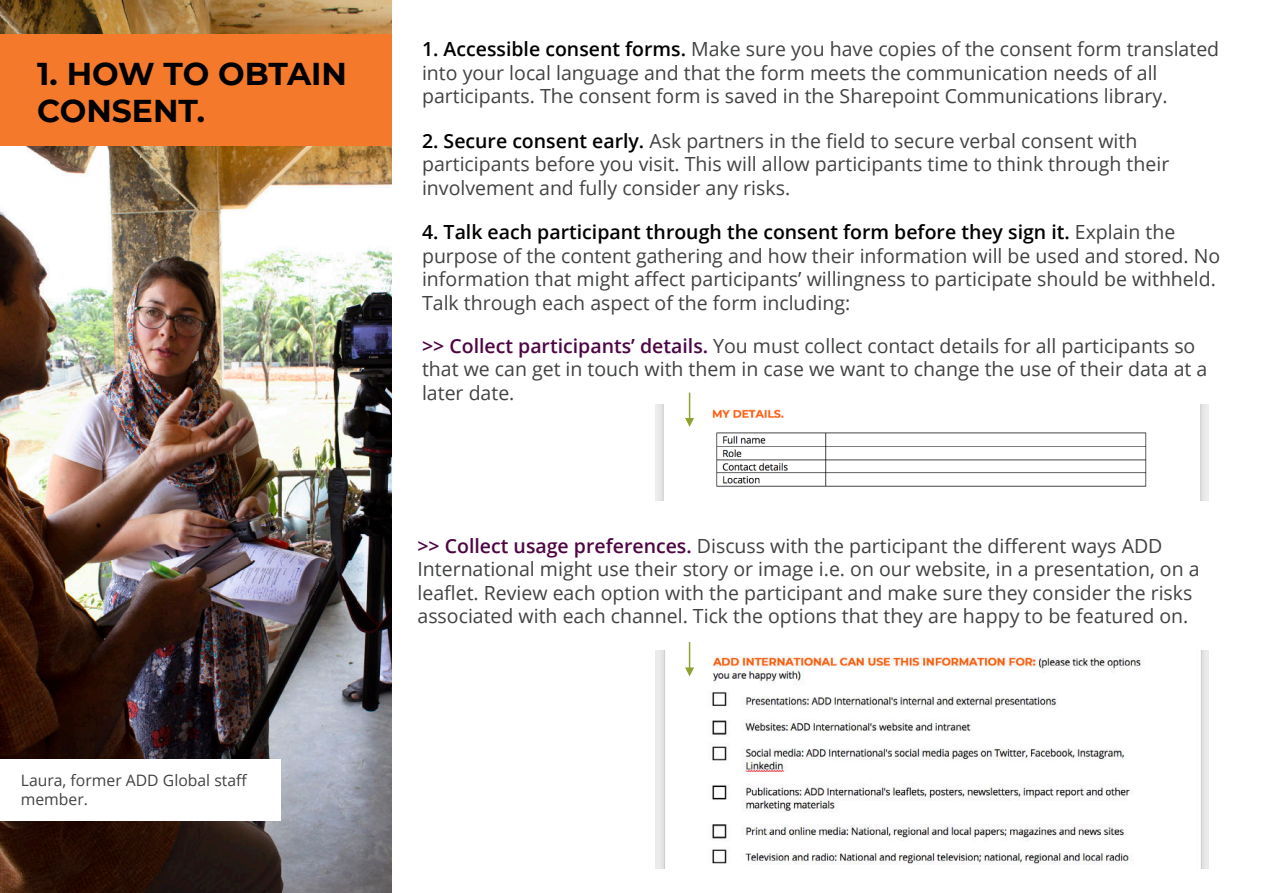
<style>
.page{position:relative;width:1263px;height:893px;background:#fff}
.page>*{position:absolute;margin:0;border:0;box-sizing:border-box;transform-origin:0 0}
.t1{font:700 31.5px/37.8px "Montserrat";color:#000}
.t2{font:19.5px/23.4px "Open Sans";color:#414243}
.t3{font:15.75px/18.9px "Open Sans";color:#414243}
.s1{font-weight:600;color:#000}
.s2{font-weight:600;color:#4e0643}
</style>
<div class="page">
<img style="left:0;top:0;width:391px;height:893px">
<div style="left:0;top:34px;width:391px;height:111px;background:#f4792a"></div>
<img style="left:655px;top:405px;width:554px;height:96px">
<img style="left:655px;top:651px;width:554px;height:217px">
<svg style="left:685px;top:642px;width:9px;height:34px"></svg>
<svg style="left:685px;top:393px;width:9px;height:34px"></svg>
<div style="left:0;top:759px;width:281px;height:62px;background:#fff"></div>
<h1 class="t1" style="left:37px;top:56px;width:311px">1. HOW TO OBTAIN<br>CONSENT.</h1>
<p class="t3" style="left:21px;top:770px;width:228px">Laura, former ADD Global staff member.</p>
<p class="t2" style="left:422px;top:40px;width:799px"><span class="s1">1. Accessible consent forms.</span> Make sure you have copies of the consent form translated into your local language and that the form meets the communication needs of all participants. The consent form is saved in the Sharepoint Communications library.</p>
<p class="t2" style="left:422px;top:129px;width:749px"><span class="s1">2. Secure consent early.</span> Ask partners in the field to secure verbal consent with participants before you visit. This will allow participants time to think through their involvement and fully consider any risks.</p>
<p class="t2" style="left:422px;top:222px;width:800px"><span class="s1">4. Talk each participant through the consent form before they sign it.</span> Explain the purpose of the content gathering and how their information will be used and stored. No information that might affect participants’ willingness to participate should be withheld.<br>Talk through each aspect of the form including:</p>
<p class="t2" style="left:422px;top:336px;width:787px"><span class="s2">&gt;&gt; Collect participants’ details.</span> You must collect contact details for all participants so that we can get in touch with them in case we want to change the use of their data at a later date.</p>
<p class="t2" style="left:417px;top:534px;width:784px"><span class="s2">&gt;&gt; Collect usage preferences.</span> Discuss with the participant the different ways ADD International might use their story or image i.e. on our website, in a presentation, on a leaflet. Review each option with the participant and make sure they consider the risks associated with each channel. Tick the options that they are happy to be featured on.</p>
</div>
